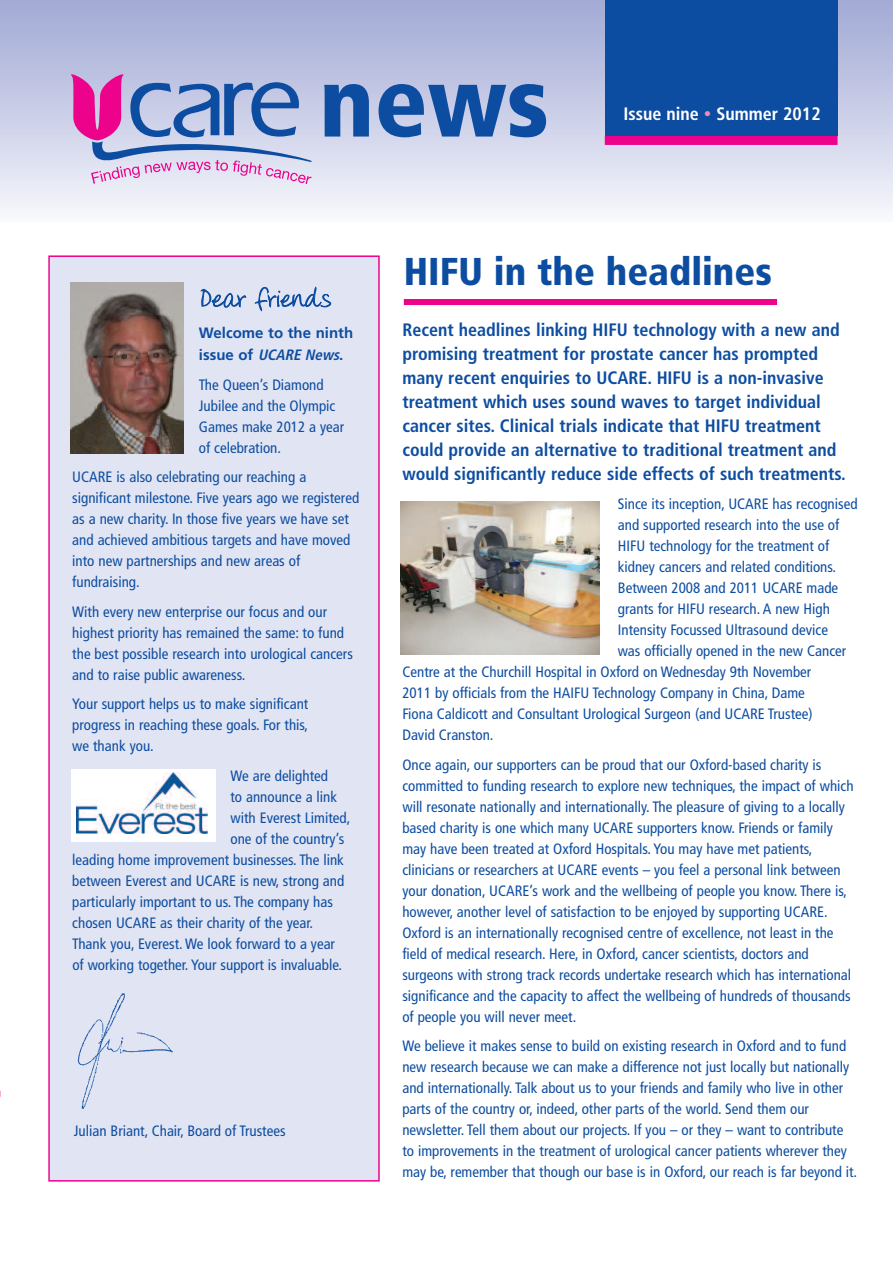
<style>
.page{position:relative;width:893px;height:1263px;background:#fff}
.page>*{position:absolute;margin:0;border:0;box-sizing:border-box;transform-origin:0 0}
.t1{font:900 condensed 99.3px "Frutiger";color:#0d4da1}
.t2{font:900 condensed 38.85px "Frutiger";color:#0d4da1}
.t3{font:27px "Donnys Hand";color:#0d4da1}
.t4{font:700 condensed 18px/24px "Frutiger";color:#0d4da1}
.t5{font:700 condensed 18px "Frutiger";color:#fff}
.t6{font:condensed 15px/21px "Frutiger";color:#0d4da1}
.t7{font:700 15px/22.5px "Frutiger";color:#0d4da1}
.s1{font-family:"Arial";color:#f287b6}
.s2{font-style:italic;font-stretch:condensed}
</style>
<div class="page">
<div style="left:50px;top:257px;width:328px;height:923px;background:#e1e4f2"></div>
<div style="left:48px;top:255px;width:332px;height:926px;border:2px solid #ed028c"></div>
<img style="left:70px;top:283px;width:114px;height:170px">
<div style="left:404px;top:299px;width:373px;height:6px;background:#ed028c"></div>
<div style="left:0;top:0;width:893px;height:230px;background:linear-gradient(to bottom,#a0a8d4,#f9fafd)"></div>
<svg style="left:71px;top:74px;width:241px;height:110px;background:#b1a4d2"></svg>
<div style="left:605px;top:0;width:232px;height:136px;background:#0d4da1"></div>
<div style="left:605px;top:136px;width:232px;height:9px;background:#ed028c"></div>
<img style="left:77px;top:993px;width:96px;height:115px">
<div style="left:0;top:222px;width:893px;height:16px;background:#fff"></div>
<img style="left:400px;top:502px;width:200px;height:152px">
<div style="left:71px;top:769px;width:144px;height:72px;background:#fff"></div>
<img style="left:76px;top:773px;width:132px;height:60px">
<h1 class="t1" style="left:319px;top:62px;width:231px">news</h1>
<p class="t5" style="left:623px;top:106px;width:199px">Issue nine <span class="s1">•</span> Summer 2012</p>
<h3 class="t3" style="left:199px;top:288px;width:133px">Dear friends</h3>
<p class="t7" style="left:199px;top:322px;width:156px">Welcome to the ninth issue of <span class="s2">UCARE News</span>.</p>
<p class="t6" style="left:199px;top:375px;width:147px">The Queen’s Diamond<br>Jubilee and the Olympic<br>Games make 2012 a year of celebration.</p>
<p class="t6" style="left:72px;top:468px;width:288px">UCARE is also celebrating our reaching a significant milestone. Five years ago we registered as a new charity. In those five years we have set and achieved ambitious targets and have moved into new partnerships and new areas of fundraising.</p>
<p class="t6" style="left:72px;top:602px;width:282px">With every new enterprise our focus and our highest priority has remained the same: to fund the best possible research into urological cancers and to raise public awareness.</p>
<p class="t6" style="left:72px;top:695px;width:238px;text-align:justify">Your support helps us to make significant progress in reaching these goals. For this, we thank you.</p>
<p class="t6" style="left:230px;top:766px;width:99px">We are delighted</p>
<p class="t6" style="left:230px;top:787px;width:108px">to announce a link</p>
<p class="t6" style="left:230px;top:808px;width:121px">with Everest Limited,</p>
<p class="t6" style="left:230px;top:829px;width:115px">one of the country’s</p>
<p class="t6" style="left:72px;top:850px;width:273px">leading home improvement businesses. The link</p>
<p class="t6" style="left:72px;top:871px;width:274px">between Everest and UCARE is new, strong and</p>
<p class="t6" style="left:72px;top:892px;width:262px">particularly important to us. The company has</p>
<p class="t6" style="left:72px;top:913px;width:242px">chosen UCARE as their charity of the year.</p>
<p class="t6" style="left:72px;top:934px;width:264px">Thank you, Everest. We look forward to a year</p>
<p class="t6" style="left:72px;top:955px;width:271px">of working together. Your support is invaluable.</p>
<p class="t6" style="left:74px;top:1121px;width:213px">Julian Briant, Chair, Board of Trustees</p>
<h2 class="t2" style="left:404px;top:256px;width:370px">HIFU in the headlines</h2>
<p class="t4" style="left:402px;top:319px;width:445px">Recent headlines linking HIFU technology with a new and promising treatment for prostate cancer has prompted many recent enquiries to UCARE. HIFU is a non-invasive treatment which uses sound waves to target individual cancer sites. Clinical trials indicate that HIFU treatment could provide an alternative to traditional treatment and would significantly reduce side effects of such treatments.</p>
<p class="t6" style="left:618px;top:494px;width:241px">Since its inception, UCARE has recognised</p>
<p class="t6" style="left:618px;top:515px;width:223px">and supported research into the use of</p>
<p class="t6" style="left:618px;top:536px;width:213px">HIFU technology for the treatment of</p>
<p class="t6" style="left:618px;top:557px;width:220px">kidney cancers and related conditions.</p>
<p class="t6" style="left:618px;top:578px;width:222px">Between 2008 and 2011 UCARE made</p>
<p class="t6" style="left:618px;top:599px;width:214px">grants for HIFU research. A new High</p>
<p class="t6" style="left:618px;top:620px;width:212px">Intensity Focussed Ultrasound device</p>
<p class="t6" style="left:618px;top:641px;width:230px">was officially opened in the new Cancer</p>
<p class="t6" style="left:402px;top:662px;width:410px">Centre at the Churchill Hospital in Oxford on Wednesday 9th November</p>
<p class="t6" style="left:402px;top:683px;width:404px">2011 by officials from the HAIFU Technology Company in China, Dame</p>
<p class="t6" style="left:402px;top:704px;width:412px">Fiona Caldicott and Consultant Urological Surgeon (and UCARE Trustee)</p>
<p class="t6" style="left:402px;top:725px;width:93px">David Cranston.</p>
<p class="t6" style="left:402px;top:755px;width:453px">Once again, our supporters can be proud that our Oxford-based charity is committed to funding research to explore new techniques, the impact of which will resonate nationally and internationally. The pleasure of giving to a locally based charity is one which many UCARE supporters know. Friends or family may have been treated at Oxford Hospitals. You may have met patients, clinicians or researchers at UCARE events – you feel a personal link between your donation, UCARE’s work and the wellbeing of people you know. There is, however, another level of satisfaction to be enjoyed by supporting UCARE.<br>Oxford is an internationally recognised centre of excellence, not least in the field of medical research. Here, in Oxford, cancer scientists, doctors and surgeons with strong track records undertake research which has international significance and the capacity to affect the wellbeing of hundreds of thousands of people you will never meet.</p>
<p class="t6" style="left:402px;top:1036px;width:456px">We believe it makes sense to build on existing research in Oxford and to fund new research because we can make a difference not just locally but nationally and internationally. Talk about us to your friends and family who live in other parts of the country or, indeed, other parts of the world. Send them our newsletter. Tell them about our projects. If you – or they – want to contribute to improvements in the treatment of urological cancer patients wherever they may be, remember that though our base is in Oxford, our reach is far beyond it.</p>
</div>
